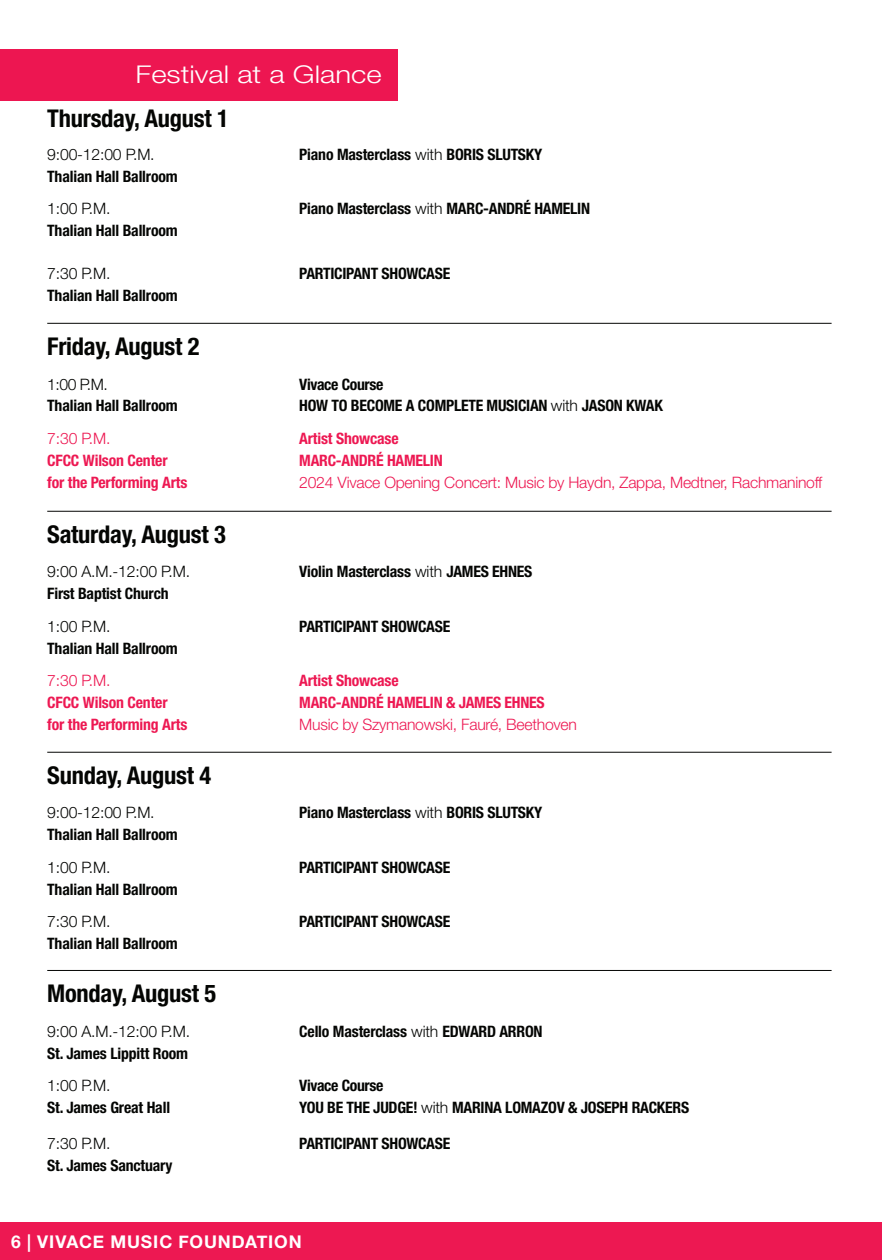
<style>
.page{position:relative;width:882px;height:1260px;background:#fff}
.page>*{position:absolute;margin:0;border:0;box-sizing:border-box;transform-origin:0 0}
.body_text{font:700 condensed 24.5px "Helvetica Neue LT Std";letter-spacing:-.01em;color:#040503}
.body_text-2{font:300 24.5px "Helvetica Neue LT Std";color:#fff;scale:1.2 1}
.t1{font:700 17.5px "Helvetica Neue";letter-spacing:.05em;color:#fff}
.body_text-3{font:700 condensed 15.75px "Helvetica Neue LT Std";letter-spacing:-.01em;color:#040503}
.body_text-4{font:700 condensed 15.75px "Helvetica Neue LT Std";letter-spacing:-.01em;color:#ed1852}
.body_text-5{font:300 15.75px "Helvetica Neue LT Std";letter-spacing:-.01em;color:#040503}
.body_text-6{font:300 15.75px "Helvetica Neue LT Std";letter-spacing:-.015em;color:#ed1852}
.s1{font-weight:300;font-stretch:normal}
</style>
<div class="page">
<div style="left:0;top:50px;width:398px;height:51px;background:#ed1651"></div>
<div style="left:0;top:1222px;width:882px;height:38px;background:#ed1852"></div>
<hr style="left:47px;top:323px;width:785px;height:1px;background:#040503">
<hr style="left:47px;top:511px;width:785px;height:1px;background:#040503">
<hr style="left:47px;top:752px;width:785px;height:1px;background:#040503">
<hr style="left:47px;top:970px;width:785px;height:1px;background:#040503">
<p class="body_text-2" style="left:136px;top:59px;width:207px">Festival at a Glance</p>
<p class="body_text" style="left:47px;top:104px;width:183px">Thursday, August 1</p>
<p class="body_text-5" style="left:47px;top:145px;width:109px">9:00-12:00 P.M.</p>
<p class="body_text-3" style="left:299px;top:145px;width:245px">Piano Masterclass <span class="s1">with</span> BORIS SLUTSKY</p>
<p class="body_text-3" style="left:47px;top:167px;width:132px">Thalian Hall Ballroom</p>
<p class="body_text-5" style="left:47px;top:199px;width:65px">1:00 P.M.</p>
<p class="body_text-3" style="left:299px;top:199px;width:292px">Piano Masterclass <span class="s1">with</span> MARC-ANDRÉ HAMELIN</p>
<p class="body_text-3" style="left:47px;top:221px;width:132px">Thalian Hall Ballroom</p>
<p class="body_text-5" style="left:47px;top:264px;width:65px">7:30 P.M.</p>
<p class="body_text-3" style="left:299px;top:264px;width:153px">PARTICIPANT SHOWCASE</p>
<p class="body_text-3" style="left:47px;top:286px;width:132px">Thalian Hall Ballroom</p>
<p class="body_text" style="left:47px;top:331px;width:154px">Friday, August 2</p>
<p class="body_text-5" style="left:47px;top:374px;width:62px">1:00 P.M.</p>
<p class="body_text-3" style="left:299px;top:374px;width:86px">Vivace Course</p>
<p class="body_text-3" style="left:47px;top:396px;width:132px">Thalian Hall Ballroom</p>
<p class="body_text-3" style="left:299px;top:396px;width:365px">HOW TO BECOME A COMPLETE MUSICIAN <span class="s1">with</span> JASON KWAK</p>
<p class="body_text-6" style="left:47px;top:429px;width:65px">7:30 P.M.</p>
<p class="body_text-4" style="left:299px;top:429px;width:101px">Artist Showcase</p>
<p class="body_text-4" style="left:47px;top:450px;width:122px">CFCC Wilson Center</p>
<p class="body_text-4" style="left:299px;top:450px;width:145px">MARC-ANDRÉ HAMELIN</p>
<p class="body_text-4" style="left:47px;top:472px;width:142px">for the Performing Arts</p>
<p class="body_text-6" style="left:299px;top:472px;width:525px">2024 Vivace Opening Concert: Music by Haydn, Zappa, Medtner, Rachmaninoff</p>
<p class="body_text" style="left:47px;top:519px;width:180px">Saturday, August 3</p>
<p class="body_text-5" style="left:47px;top:562px;width:144px">9:00 A.M.-12:00 P.M.</p>
<p class="body_text-3" style="left:299px;top:562px;width:235px">Violin Masterclass <span class="s1">with</span> JAMES EHNES</p>
<p class="body_text-3" style="left:47px;top:584px;width:123px">First Baptist Church</p>
<p class="body_text-5" style="left:47px;top:616px;width:65px">1:00 P.M.</p>
<p class="body_text-3" style="left:299px;top:617px;width:153px">PARTICIPANT SHOWCASE</p>
<p class="body_text-3" style="left:47px;top:638px;width:132px">Thalian Hall Ballroom</p>
<p class="body_text-6" style="left:47px;top:671px;width:65px">7:30 P.M.</p>
<p class="body_text-4" style="left:299px;top:671px;width:101px">Artist Showcase</p>
<p class="body_text-4" style="left:47px;top:693px;width:122px">CFCC Wilson Center</p>
<p class="body_text-4" style="left:299px;top:693px;width:247px">MARC-ANDRÉ HAMELIN &amp; JAMES EHNES</p>
<p class="body_text-4" style="left:47px;top:715px;width:142px">for the Performing Arts</p>
<p class="body_text-6" style="left:299px;top:714px;width:279px">Music by Szymanowski, Fauré, Beethoven</p>
<p class="body_text" style="left:47px;top:760px;width:166px">Sunday, August 4</p>
<p class="body_text-5" style="left:47px;top:803px;width:109px">9:00-12:00 P.M.</p>
<p class="body_text-3" style="left:299px;top:803px;width:245px">Piano Masterclass <span class="s1">with</span> BORIS SLUTSKY</p>
<p class="body_text-3" style="left:47px;top:825px;width:132px">Thalian Hall Ballroom</p>
<p class="body_text-5" style="left:47px;top:857px;width:65px">1:00 P.M.</p>
<p class="body_text-3" style="left:299px;top:858px;width:153px">PARTICIPANT SHOWCASE</p>
<p class="body_text-3" style="left:47px;top:879px;width:132px">Thalian Hall Ballroom</p>
<p class="body_text-5" style="left:47px;top:912px;width:65px">7:30 P.M.</p>
<p class="body_text-3" style="left:299px;top:912px;width:153px">PARTICIPANT SHOWCASE</p>
<p class="body_text-3" style="left:47px;top:934px;width:132px">Thalian Hall Ballroom</p>
<p class="body_text" style="left:47px;top:979px;width:171px">Monday, August 5</p>
<p class="body_text-5" style="left:47px;top:1021px;width:144px">9:00 A.M.-12:00 P.M.</p>
<p class="body_text-3" style="left:299px;top:1022px;width:245px">Cello Masterclass <span class="s1">with</span> EDWARD ARRON</p>
<p class="body_text-3" style="left:47px;top:1043px;width:142px">St. James Lippitt Room</p>
<p class="body_text-5" style="left:47px;top:1076px;width:65px">1:00 P.M.</p>
<p class="body_text-3" style="left:299px;top:1076px;width:86px">Vivace Course</p>
<p class="body_text-3" style="left:47px;top:1098px;width:124px">St. James Great Hall</p>
<p class="body_text-3" style="left:299px;top:1098px;width:391px">YOU BE THE JUDGE! <span class="s1">with</span> MARINA LOMAZOV &amp; JOSEPH RACKERS</p>
<p class="body_text-5" style="left:47px;top:1133px;width:65px">7:30 P.M.</p>
<p class="body_text-3" style="left:299px;top:1134px;width:153px">PARTICIPANT SHOWCASE</p>
<p class="body_text-3" style="left:47px;top:1155px;width:127px">St. James Sanctuary</p>
<p class="t1" style="left:11px;top:1228px;width:292px">6 | VIVACE MUSIC FOUNDATION</p>
</div>
